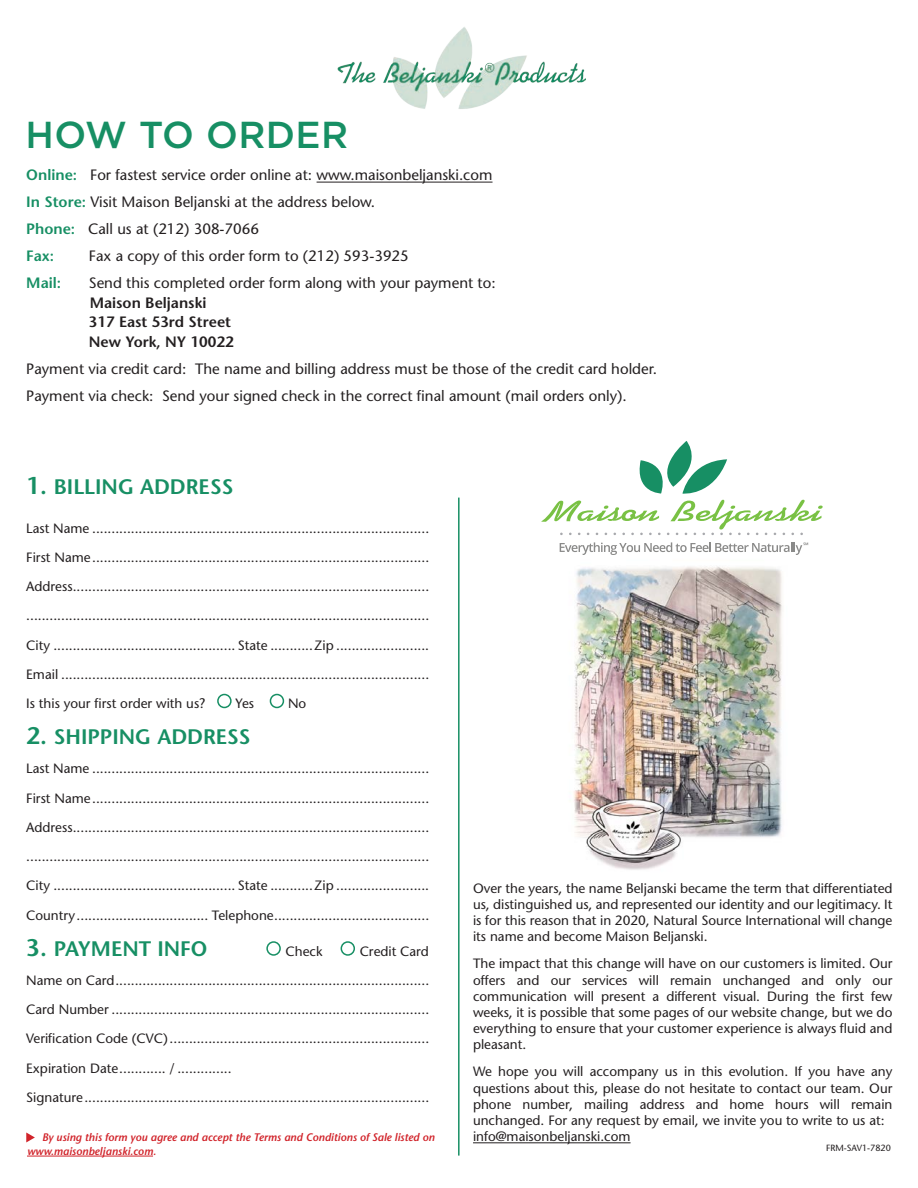
<style>
.page{position:relative;width:918px;height:1188px;background:#fff}
.page>*{position:absolute;margin:0;border:0;box-sizing:border-box;transform-origin:0 0}
.Paragraph_Style_2{font:500 37.5px "Gotham";letter-spacing:.01em;color:#178f64}
.Paragraph_Style_2-2{font:600 21px "Stone Sans";color:#178f64}
.Paragraph_Style_2-3{font:15px/19.5px "Stone Sans";color:#231f20}
.Paragraph_Style_2-4{font:600 15px "Stone Sans";color:#178f64}
.Paragraph_Style_2-5{font:13.5px/29.2px "Stone Sans";color:#231f20}
.Paragraph_Style_1{font:13.5px/16.2px "Stone Sans";color:#231f20;text-align:justify}
.Paragraph_Style_2-6{font:italic 600 10.95px/13.5px "Stone Sans";color:#d1232a}
.Paragraph_Style_2-7{font:9px "Stone Sans";color:#231f20}
.s1{font-weight:600;color:#178f64}
.s2{font-weight:600}
.s3{font-size:24px}
</style>
<div class="page">
<hr style="left:458px;top:498px;width:2px;height:658px;background:#178f64">
<img style="left:337px;top:27px;width:248px;height:82px">
<hr style="left:27px;top:1156px;width:126px;height:1px;background:#d1232a">
<svg style="left:26px;top:1132px;width:9px;height:10px"></svg>
<hr style="left:473px;top:1142px;width:158px;height:1px;background:#231f20">
<img style="left:559px;top:549px;width:240px;height:321px">
<svg style="left:541px;top:441px;width:282px;height:94px"></svg>
<svg style="left:560px;top:542px;width:248px;height:12px"></svg>
<hr style="left:317px;top:182px;width:176px;height:1px;background:#231f20">
<div style="left:217px;top:694px;width:15px;height:14px;border:2px solid #178f64;border-radius:50%"></div>
<div style="left:270px;top:694px;width:14px;height:14px;border:2px solid #178f64;border-radius:50%"></div>
<div style="left:266px;top:941px;width:15px;height:15px;border:2px solid #178f64;border-radius:50%"></div>
<div style="left:341px;top:941px;width:14px;height:15px;border:2px solid #178f64;border-radius:50%"></div>
<p class="Paragraph_Style_2" style="left:26px;top:114px;width:324px">HOW TO ORDER</p>
<p class="Paragraph_Style_2-3" style="left:26px;top:165px;width:468px"><span class="s1">Online:</span> For fastest service order online at: www.maisonbeljanski.com</p>
<p class="Paragraph_Style_2-3" style="left:26px;top:192px;width:350px"><span class="s1">In Store:</span> Visit Maison Beljanski at the address below.</p>
<p class="Paragraph_Style_2-3" style="left:26px;top:219px;width:234px"><span class="s1">Phone:</span> Call us at (212) 308-7066</p>
<p class="Paragraph_Style_2-4" style="left:26px;top:247px;width:29px">Fax:</p>
<p class="Paragraph_Style_2-3" style="left:89px;top:246px;width:321px">Fax a copy of this order form to (212) 593-3925</p>
<p class="Paragraph_Style_2-4" style="left:26px;top:274px;width:36px">Mail:</p>
<p class="Paragraph_Style_2-3" style="left:89px;top:273px;width:408px">Send this completed order form along with your payment to:<br><span class="s2">Maison Beljanski<br>317 East 53rd Street<br>New York, NY 10022</span></p>
<p class="Paragraph_Style_2-3" style="left:26px;top:359px;width:632px">Payment via credit card: The name and billing address must be those of the credit card holder.</p>
<p class="Paragraph_Style_2-3" style="left:26px;top:386px;width:602px">Payment via check: Send your signed check in the correct final amount (mail orders only).</p>
<p class="Paragraph_Style_2-2" style="left:26px;top:474px;width:209px"><span class="s3">1.</span> BILLING ADDRESS</p>
<p class="Paragraph_Style_2-5" style="left:26px;top:513px;width:404px">Last Name .......................................................................................</p>
<p class="Paragraph_Style_2-5" style="left:26px;top:543px;width:404px">First Name.......................................................................................</p>
<p class="Paragraph_Style_2-5" style="left:26px;top:572px;width:404px">Address............................................................................................</p>
<p class="Paragraph_Style_2-5" style="left:26px;top:601px;width:404px">........................................................................................................</p>
<p class="Paragraph_Style_2-5" style="left:26px;top:630px;width:404px">City ............................................... State ...........Zip ........................</p>
<p class="Paragraph_Style_2-5" style="left:26px;top:660px;width:404px">Email ...............................................................................................<br>Is this your first order with us?</p>
<p class="Paragraph_Style_2-5" style="left:235px;top:689px;width:20px">Yes</p>
<p class="Paragraph_Style_2-5" style="left:288px;top:689px;width:20px">No</p>
<p class="Paragraph_Style_2-2" style="left:26px;top:724px;width:226px"><span class="s3">2.</span> SHIPPING ADDRESS</p>
<p class="Paragraph_Style_2-5" style="left:26px;top:754px;width:404px">Last Name .......................................................................................</p>
<p class="Paragraph_Style_2-5" style="left:26px;top:783px;width:404px">First Name.......................................................................................</p>
<p class="Paragraph_Style_2-5" style="left:26px;top:813px;width:404px">Address............................................................................................</p>
<p class="Paragraph_Style_2-5" style="left:26px;top:842px;width:404px">........................................................................................................</p>
<p class="Paragraph_Style_2-5" style="left:26px;top:871px;width:404px">City ............................................... State ...........Zip ........................</p>
<p class="Paragraph_Style_2-5" style="left:26px;top:900px;width:404px">Country.................................. Telephone........................................</p>
<p class="Paragraph_Style_2-2" style="left:26px;top:935px;width:183px"><span class="s3">3.</span> PAYMENT INFO</p>
<p class="Paragraph_Style_2-5" style="left:286px;top:936px;width:38px">Check</p>
<p class="Paragraph_Style_2-5" style="left:360px;top:936px;width:71px">Credit Card</p>
<p class="Paragraph_Style_2-5" style="left:26px;top:966px;width:404px">Name on Card.................................................................................</p>
<p class="Paragraph_Style_2-5" style="left:26px;top:995px;width:404px">Card Number ..................................................................................</p>
<p class="Paragraph_Style_2-5" style="left:26px;top:1024px;width:404px">Verification Code (CVC)...................................................................</p>
<p class="Paragraph_Style_2-5" style="left:26px;top:1053px;width:207px">Expiration Date............ / ..............</p>
<p class="Paragraph_Style_2-5" style="left:26px;top:1083px;width:404px">Signature.........................................................................................</p>
<p class="Paragraph_Style_2-6" style="left:27px;top:1131px;width:409px;text-indent:15px">By using this form you agree and accept the Terms and Conditions of Sale listed on www.maisonbeljanski.com.</p>
<p class="Paragraph_Style_1" style="left:473px;top:880px;width:421px">Over the years, the name Beljanski became the term that differentiated us, distinguished us, and represented our identity and our legitimacy. It is for this reason that in 2020, Natural Source International will change its name and become Maison Beljanski.</p>
<p class="Paragraph_Style_1" style="left:473px;top:955px;width:421px">The impact that this change will have on our customers is limited. Our offers and our services will remain unchanged and only our communication will present a different visual. During the first few weeks, it is possible that some pages of our website change, but we do everything to ensure that your customer experience is always fluid and pleasant.</p>
<p class="Paragraph_Style_1" style="left:473px;top:1063px;width:421px">We hope you will accompany us in this evolution. If you have any questions about this, please do not hesitate to contact our team. Our phone number, mailing address and home hours will remain unchanged. For any request by email, we invite you to write to us at:</p>
<p class="Paragraph_Style_1" style="left:473px;top:1128px;width:159px">info@maisonbeljanski.com</p>
<p class="Paragraph_Style_2-7" style="left:826px;top:1142px;width:66px">FRM-SAV1-7820</p>
</div>
